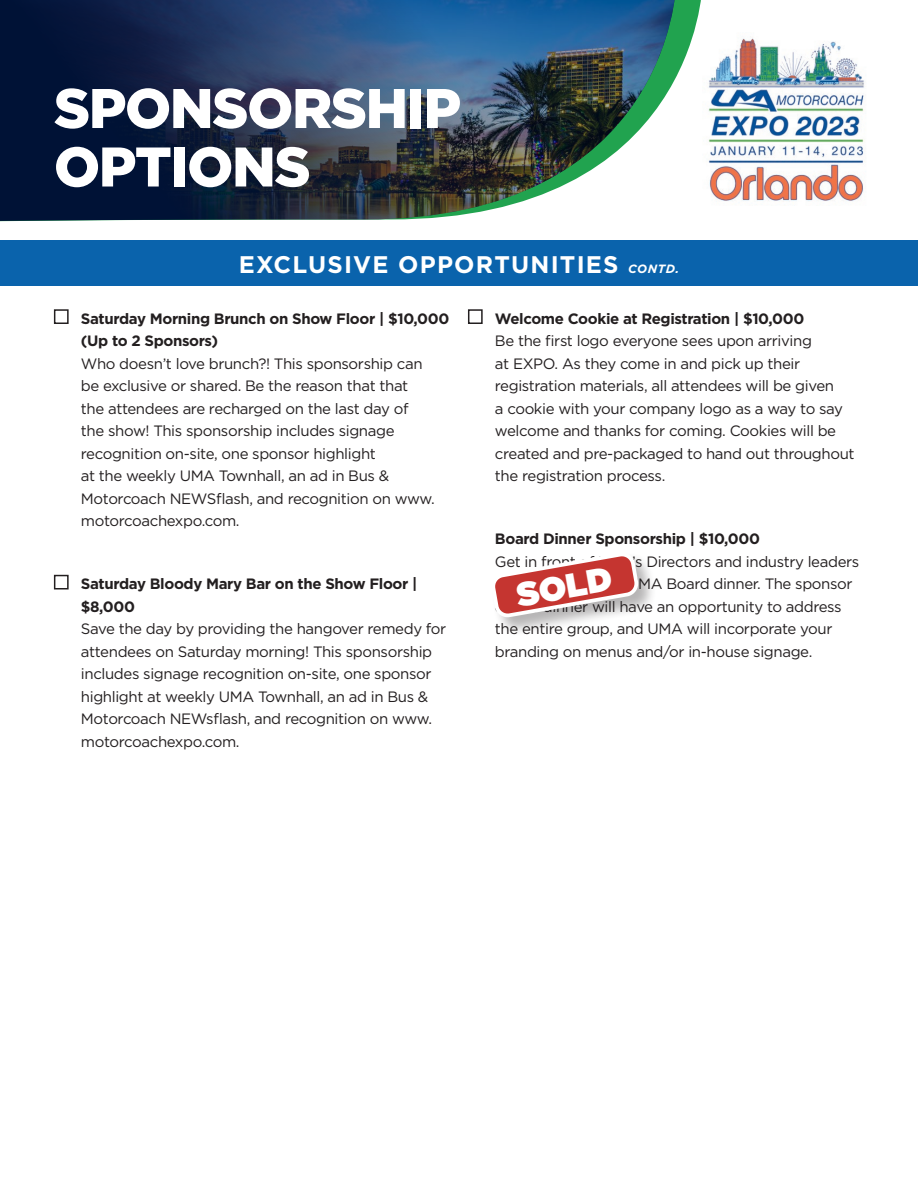
<style>
.page{position:relative;width:918px;height:1188px;background:#fff}
.page>*{position:absolute;margin:0;border:0;box-sizing:border-box;transform-origin:0 0}
.t1{font:900 55.8px/58.5px "Gotham";letter-spacing:-.025em;color:#fff}
.t2{font:900 33.75px "Gotham";color:#fff}
.t3{font:700 24px "Gotham";letter-spacing:.05em;color:#fff}
.t4{font:15px/22.5px "Gotham";letter-spacing:-.025em;color:#231f20}
.s1{font-style:italic;font-size:12px}
.s2{font-weight:700}
</style>
<div class="page">
<img style="left:708px;top:38px;width:157px;height:164px">
<svg style="left:676px;top:0;width:25px;height:77px;fill:#21a34f"></svg>
<div style="left:54px;top:309px;width:15px;height:15px;border:2px solid #231f20"></div>
<div style="left:54px;top:575px;width:15px;height:15px;border:2px solid #231f20"></div>
<div style="left:468px;top:309px;width:15px;height:15px;border:2px solid #231f20"></div>
<img style="left:0;top:0;width:675px;height:221px">
<div style="left:0;top:241px;width:918px;height:45px;background:#0a63ac"></div>
<div style="left:491px;top:552px;width:167px;height:85px;background:#231f20;opacity:.33"></div>
<svg style="left:492px;top:553px;width:146px;height:64px"></svg>
<p class="t1" style="left:54px;top:78px;width:409px">SPONSORSHIP<br>OPTIONS</p>
<p class="t3" style="left:239px;top:249px;width:442px">EXCLUSIVE OPPORTUNITIES <span class="s1">CONTD.</span></p>
<p class="t4" style="left:81px;top:307px;width:370px"><span class="s2">Saturday Morning Brunch on Show Floor | $10,000 (Up to 2 Sponsors)<br></span>Who doesn’t love brunch?! This sponsorship can<br>be exclusive or shared. Be the reason that that<br>the attendees are recharged on the last day of<br>the show! This sponsorship includes signage recognition on-site, one sponsor highlight<br>at the weekly UMA Townhall, an ad in Bus &amp; Motorcoach NEWSflash, and recognition on www. motorcoachexpo.com.</p>
<p class="t4" style="left:81px;top:573px;width:367px"><span class="s2">Saturday Bloody Mary Bar on the Show Floor | $8,000<br></span>Save the day by providing the hangover remedy for attendees on Saturday morning! This sponsorship includes signage recognition on-site, one sponsor highlight at weekly UMA Townhall, an ad in Bus &amp; Motorcoach NEWsflash, and recognition on www. motorcoachexpo.com.</p>
<p class="t4" style="left:495px;top:307px;width:361px"><span class="s2">Welcome Cookie at Registration | $10,000<br></span>Be the first logo everyone sees upon arriving<br>at EXPO. As they come in and pick up their registration materials, all attendees will be given<br>a cookie with your company logo as a way to say welcome and thanks for coming. Cookies will be created and pre-packaged to hand out throughout the registration process.</p>
<p class="t4" style="left:495px;top:528px;width:366px"><span class="s2">Board Dinner Sponsorship | $10,000<br></span>Get in front of UMA’s Directors and industry leaders by sponsoring the UMA Board dinner. The sponsor of this dinner will have an opportunity to address the entire group, and UMA will incorporate your branding on menus and/or in-house signage.</p>
<p class="t2" style="left:513px;top:571px;width:97px;rotate:-10deg">SOLD</p>
</div>
